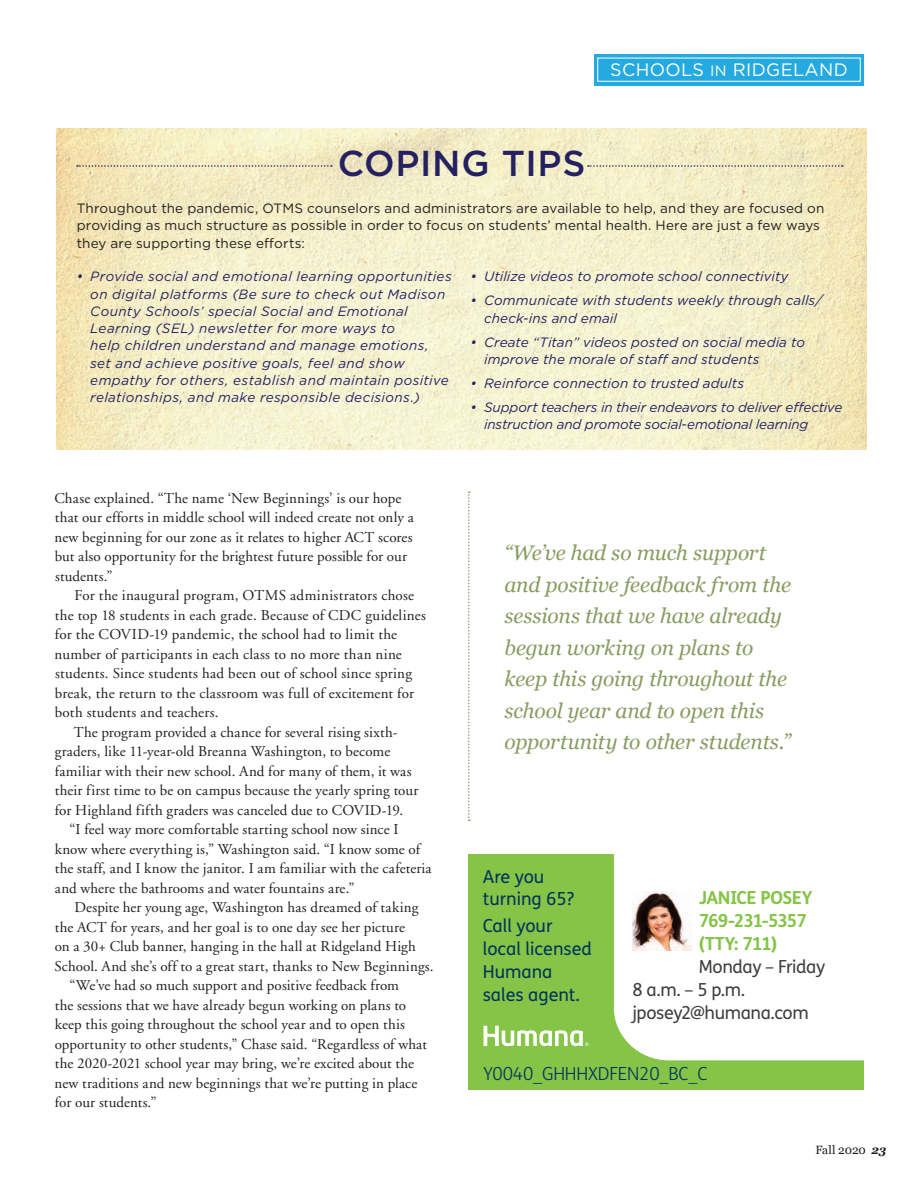
<style>
.page{position:relative;width:918px;height:1188px;background:#fff}
.page>*{position:absolute;margin:0;border:0;box-sizing:border-box;transform-origin:0 0}
.GreenHeadingLine2{font:500 36px "Gotham";letter-spacing:.02em;color:#252161}
.Main_BodyText{font:italic 21px/31.5px "Georgia";letter-spacing:-.01em;color:#8a9b61}
.t1{font:18px/23px "FS Humana";color:#00335b}
.t2{font:18px "FS Humana";letter-spacing:-.025em;color:#3e3e3f}
.t3{font:300 18px "FS Humana";letter-spacing:-.01em;color:#00335b}
.t4{font:700 18px "FS Humana";letter-spacing:-.045em;color:#85c447}
.t5{font:18px "Gotham";letter-spacing:.02em;color:#fff}
.t6{font:700 18px "FS Humana";letter-spacing:-.065em;color:#85c447}
.Main_BodyText-2{font:15px/19.5px "Adobe Garamond";letter-spacing:.01em;color:#231f20}
.Main_BodyText-3{font:italic 13.5px/17.2px "Gotham";letter-spacing:.015em;color:#252161}
.Main_BodyText-4{font:13.5px/17.2px "Gotham";letter-spacing:.01em;color:#231f20}
.Main_BodyText-5{font:italic 13.5px/17.2px "Gotham";letter-spacing:-.01em;color:#252161}
.t7{font:12px "Georgia";letter-spacing:-.01em;color:#231f20}
.s1{font-size:15px}
.s2{font-weight:700;font-style:italic}
</style>
<div class="page">
<div style="left:594px;top:54px;width:270px;height:31px;background:#24aae1"></div>
<div style="left:597px;top:58px;width:264px;height:24px;border:1px solid #fff"></div>
<img style="left:57px;top:129px;width:810px;height:320px">
<svg style="left:77px;top:165px;width:255px;height:2px"></svg>
<svg style="left:588px;top:165px;width:255px;height:2px"></svg>
<div style="left:468px;top:854px;width:396px;height:236px;background:#85c447"></div>
<div style="left:614px;top:854px;width:250px;height:206px;background:#fff"></div>
<svg style="left:484px;top:1026px;width:105px;height:20px"></svg>
<img style="left:633px;top:891px;width:58px;height:59px">
<svg style="left:468px;top:492px;width:2px;height:329px"></svg>
<p class="t5" style="left:610px;top:58px;width:239px">SCHOOLS <span class="s1">IN</span> RIDGELAND</p>
<p class="GreenHeadingLine2" style="left:338px;top:139px;width:249px">COPING TIPS</p>
<p class="Main_BodyText-4" style="left:77px;top:199px;width:749px">Throughout the pandemic, OTMS counselors and administrators are available to help, and they are focused on providing as much structure as possible in order to focus on students’ mental health. Here are just a few ways they are supporting these efforts:</p>
<p class="Main_BodyText-3" style="left:90px;top:268px;width:363px;text-indent:-14px">• Provide social and emotional learning opportunities on digital platforms (Be sure to check out Madison County Schools’ special Social and Emotional Learning (SEL) newsletter for more ways to<br>help children understand and manage emotions, set and achieve positive goals, feel and show empathy for others, establish and maintain positive relationships, and make responsible decisions.)</p>
<p class="Main_BodyText-3" style="left:471px;top:268px;width:320px">• Utilize videos to promote school connectivity</p>
<p class="Main_BodyText-3" style="left:484px;top:292px;width:340px;text-indent:-14px">• Communicate with students weekly through calls/ check-ins and email</p>
<p class="Main_BodyText-3" style="left:484px;top:333px;width:323px;text-indent:-14px">• Create “Titan” videos posted on social media to improve the morale of staff and students</p>
<p class="Main_BodyText-3" style="left:471px;top:374px;width:275px">• Reinforce connection to trusted adults</p>
<p class="Main_BodyText-5" style="left:484px;top:398px;width:360px;text-indent:-14px">• Support teachers in their endeavors to deliver effective instruction and promote social-emotional learning</p>
<p class="Main_BodyText-2" style="left:54px;top:488px;width:361px">Chase explained. “The name ‘New Beginnings’ is our hope that our efforts in middle school will indeed create not only a new beginning for our zone as it relates to higher ACT scores but also opportunity for the brightest future possible for our students.”</p>
<p class="Main_BodyText-2" style="left:55px;top:586px;width:373px;text-indent:20px">For the inaugural program, OTMS administrators chose the top 18 students in each grade. Because of CDC guidelines for the COVID-19 pandemic, the school had to limit the number of participants in each class to no more than nine students. Since students had been out of school since spring break, the return to the classroom was full of excitement for both students and teachers.</p>
<p class="Main_BodyText-2" style="left:55px;top:722px;width:365px;text-indent:19px">The program provided a chance for several rising sixth&shy;graders, like 11-year-old Breanna Washington, to become familiar with their new school. And for many of them, it was their first time to be on campus because the yearly spring tour for Highland fifth graders was canceled due to COVID-19.</p>
<p class="Main_BodyText-2" style="left:55px;top:820px;width:378px;text-indent:15px">“I feel way more comfortable starting school now since I know where everything is,” Washington said. “I know some of the staff, and I know the janitor. I am familiar with the cafeteria and where the bathrooms and water fountains are.”</p>
<p class="Main_BodyText-2" style="left:54px;top:898px;width:381px;text-indent:20px">Despite her young age, Washington has dreamed of taking the ACT for years, and her goal is to one day see her picture<br>on a 30+ Club banner, hanging in the hall at Ridgeland High School. And she’s off to a great start, thanks to New Beginnings.</p>
<p class="Main_BodyText-2" style="left:55px;top:976px;width:374px;text-indent:15px">“We’ve had so much support and positive feedback from<br>the sessions that we have already begun working on plans to keep this going throughout the school year and to open this opportunity to other students,” Chase said. “Regardless of what the 2020-2021 school year may bring, we’re excited about the new traditions and new beginnings that we’re putting in place for our students.”</p>
<p class="Main_BodyText" style="left:504px;top:536px;width:288px">“We’ve had so much support and positive feedback from the sessions that we have already begun working on plans to keep this going throughout the school year and to open this opportunity to other students.”</p>
<p class="t1" style="left:483px;top:864px;width:93px">Are you turning 65?</p>
<p class="t1" style="left:483px;top:914px;width:111px">Call your local licensed<br>Humana sales agent.</p>
<p class="t4" style="left:699px;top:884px;width:115px">JANICE POSEY</p>
<p class="t6" style="left:699px;top:907px;width:110px">769-231-5357</p>
<p class="t4" style="left:699px;top:930px;width:80px">(TTY: 711)</p>
<p class="t2" style="left:699px;top:954px;width:128px">Monday – Friday</p>
<p class="t2" style="left:633px;top:977px;width:114px">8 a.m. – 5 p.m.</p>
<p class="t2" style="left:633px;top:1000px;width:178px">jposey2@humana.com</p>
<p class="t3" style="left:483px;top:1062px;width:226px">Y0040_GHHHXDFEN20_BC_C</p>
<p class="t7" style="left:815px;top:1141px;width:72px">Fall 2020 <span class="s2">23</span></p>
</div>
